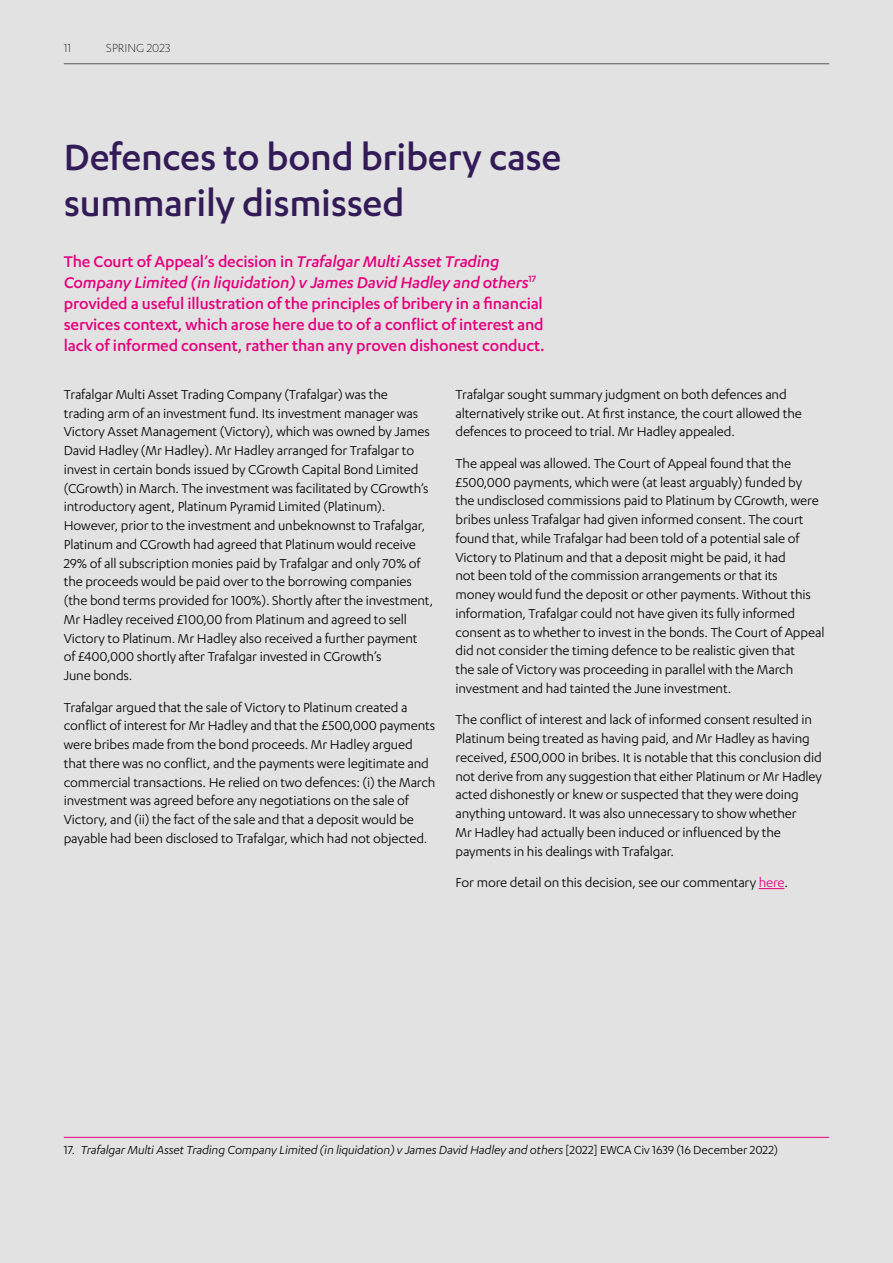
<style>
.page{position:relative;width:893px;height:1263px;background:#e2e2e2}
.page>*{position:absolute;margin:0;border:0;box-sizing:border-box;transform-origin:0 0}
.t1{font:500 42px/46.5px "Karbon";letter-spacing:-.01em;color:#331b58}
.t2{font:500 18px/21px "Karbon";letter-spacing:-.01em;color:#e6007d}
.t3{font:15px/18.8px "Karbon";letter-spacing:-.01em;color:#000}
.t4{font:italic 13.5px "Karbon";letter-spacing:-.01em;color:#000}
.t5{font:300 13.5px "Karbon";color:#000}
.s1{font-style:italic}
.s2{color:#e6007d}
.s3{font-style:normal}
</style>
<div class="page">
<svg style="left:759px;top:888px;width:25px;height:1px"></svg>
<hr style="left:64px;top:1137px;width:765px;height:1px;background:#e6007d">
<hr style="left:64px;top:63px;width:765px;height:1px;background:#5a5a59">
<p class="t5" style="left:64px;top:40px;width:9px">11</p>
<p class="t5" style="left:106px;top:40px;width:66px">SPRING 2023</p>
<h1 class="t1" style="left:64px;top:133px;width:499px">Defences to bond bribery case summarily dismissed</h1>
<p class="t2" style="left:64px;top:251px;width:482px">The Court of Appeal’s decision in <span class="s1">Trafalgar Multi Asset Trading Company Limited (in liquidation) v James David Hadley and others</span><sup>17 </sup>provided a useful illustration of the principles of bribery in a financial services context, which arose here due to of a conflict of interest and lack of informed consent, rather than any proven dishonest conduct.</p>
<p class="t3" style="left:64px;top:384px;width:371px">Trafalgar Multi Asset Trading Company (Trafalgar) was the<br>trading arm of an investment fund. Its investment manager was Victory Asset Management (Victory), which was owned by James David Hadley (Mr Hadley). Mr Hadley arranged for Trafalgar to invest in certain bonds issued by CGrowth Capital Bond Limited (CGrowth) in March. The investment was facilitated by CGrowth’s introductory agent, Platinum Pyramid Limited (Platinum).<br>However, prior to the investment and unbeknownst to Trafalgar, Platinum and CGrowth had agreed that Platinum would receive 29% of all subscription monies paid by Trafalgar and only 70% of the proceeds would be paid over to the borrowing companies (the bond terms provided for 100%). Shortly after the investment, Mr Hadley received £100,00 from Platinum and agreed to sell Victory to Platinum. Mr Hadley also received a further payment<br>of £400,000 shortly after Trafalgar invested in CGrowth’s<br>June bonds.</p>
<p class="t3" style="left:64px;top:697px;width:373px">Trafalgar argued that the sale of Victory to Platinum created a conflict of interest for Mr Hadley and that the £500,000 payments were bribes made from the bond proceeds. Mr Hadley argued that there was no conflict, and the payments were legitimate and commercial transactions. He relied on two defences: (i) the March investment was agreed before any negotiations on the sale of Victory, and (ii) the fact of the sale and that a deposit would be payable had been disclosed to Trafalgar, which had not objected.</p>
<p class="t3" style="left:455px;top:384px;width:348px">Trafalgar sought summary judgment on both defences and alternatively strike out. At first instance, the court allowed the defences to proceed to trial. Mr Hadley appealed.</p>
<p class="t3" style="left:455px;top:453px;width:370px">The appeal was allowed. The Court of Appeal found that the £500,000 payments, which were (at least arguably) funded by the undisclosed commissions paid to Platinum by CGrowth, were bribes unless Trafalgar had given informed consent. The court found that, while Trafalgar had been told of a potential sale of Victory to Platinum and that a deposit might be paid, it had<br>not been told of the commission arrangements or that its<br>money would fund the deposit or other payments. Without this information, Trafalgar could not have given its fully informed consent as to whether to invest in the bonds. The Court of Appeal did not consider the timing defence to be realistic given that<br>the sale of Victory was proceeding in parallel with the March investment and had tainted the June investment.</p>
<p class="t3" style="left:455px;top:710px;width:368px">The conflict of interest and lack of informed consent resulted in Platinum being treated as having paid, and Mr Hadley as having received, £500,000 in bribes. It is notable that this conclusion did not derive from any suggestion that either Platinum or Mr Hadley acted dishonestly or knew or suspected that they were doing anything untoward. It was also unnecessary to show whether<br>Mr Hadley had actually been induced or influenced by the payments in his dealings with Trafalgar.</p>
<p class="t3" style="left:455px;top:873px;width:334px">For more detail on this decision, see our commentary <span class="s2">here</span>.</p>
<p class="t4" style="left:64px;top:1142px;width:716px"><span class="s3">17.</span> Trafalgar Multi Asset Trading Company Limited (in liquidation) v James David Hadley and others <span class="s3">[2022] EWCA Civ 1639 (16 December 2022)</span></p>
</div>
